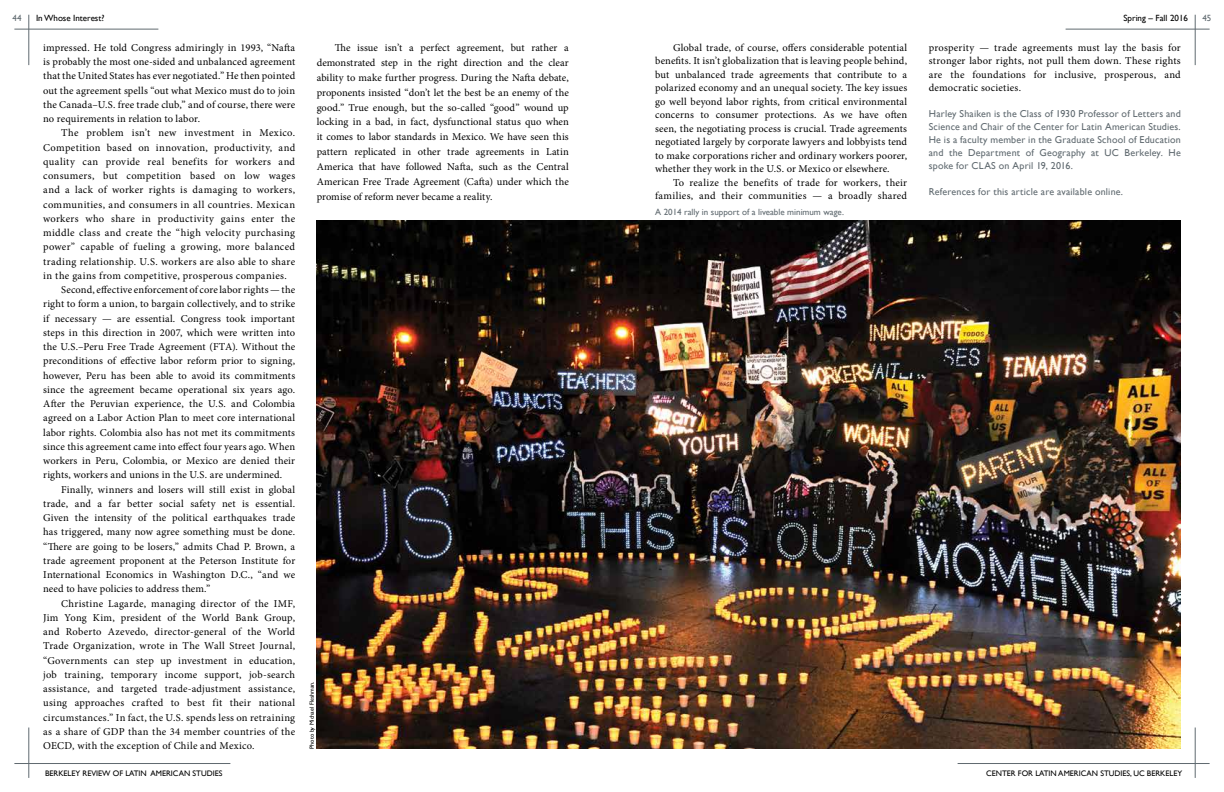
<style>
.page{position:relative;width:1224px;height:792px;background:#fff}
.page>*{position:absolute;margin:0;border:0;box-sizing:border-box;transform-origin:0 0}
.t1{font:10.5px/13.5px "Minion Pro";letter-spacing:.02em;color:#000;text-align:justify}
.t2{font:10px/13px "Gill Sans";letter-spacing:.02em;color:#606a70;text-align:justify}
.t3{font:9px "Gill Sans";color:#606a70}
.t4{font:9px "Gill Sans";color:#000}
.t5{font:8px "Gill Sans";color:#000}
.t6{font:6px "Gill Sans";color:#000}
</style>
<div class="page">
<hr style="left:14px;top:29px;width:144px;height:1px;background:#606a70">
<hr style="left:29px;top:15px;width:1px;height:50px;background:#606a70">
<hr style="left:14px;top:763px;width:216px;height:1px;background:#606a70">
<hr style="left:29px;top:728px;width:1px;height:50px;background:#606a70">
<hr style="left:958px;top:763px;width:252px;height:1px;background:#606a70">
<hr style="left:1195px;top:728px;width:1px;height:50px;background:#606a70">
<hr style="left:1066px;top:29px;width:144px;height:1px;background:#606a70">
<hr style="left:1195px;top:15px;width:1px;height:50px;background:#606a70">
<img style="left:317px;top:220px;width:864px;height:529px">
<p class="t3" style="left:13px;top:13px;width:10px">44</p>
<p class="t4" style="left:36px;top:13px;width:70px">In Whose Interest?</p>
<p class="t4" style="left:1123px;top:13px;width:66px">Spring – Fall 2016</p>
<p class="t3" style="left:1202px;top:13px;width:10px">45</p>
<p class="t1" style="left:655px;top:41px;width:254px;text-indent:18px">Global trade, of course, offers considerable potential benefits. It isn’t globalization that is leaving people behind, but unbalanced trade agreements that contribute to a polarized economy and an unequal society. The key issues go well beyond labor rights, from critical environmental concerns to consumer protections. As we have often seen, the negotiating process is crucial. Trade agreements negotiated largely by corporate lawyers and lobbyists tend to make corporations richer and ordinary workers poorer, whether they work in the U.S. or Mexico or elsewhere.</p>
<p class="t1" style="left:655px;top:176px;width:253px;text-align:right">To realize the benefits of trade for workers, their families, and their communities — a broadly shared</p>
<p class="t1" style="left:43px;top:40px;width:254px;line-height:14.2px">impressed. He told Congress admiringly in 1993, “Nafta is probably the most one-sided and unbalanced agreement that the United States has ever negotiated.” He then pointed out the agreement spells “out what Mexico must do to join the Canada–U.S. free trade club,” and of course, there were no requirements in relation to labor.</p>
<p class="t1" style="left:61px;top:126px;width:236px">The problem isn’t new investment in Mexico.</p>
<p class="t1" style="left:43px;top:141px;width:254px">Competition based on innovation, productivity, and</p>
<p class="t1" style="left:43px;top:155px;width:253px">quality can provide real benefits for workers and</p>
<p class="t1" style="left:43px;top:169px;width:254px">consumers, but competition based on low wages</p>
<p class="t1" style="left:43px;top:183px;width:253px">and a lack of worker rights is damaging to workers,</p>
<p class="t1" style="left:43px;top:198px;width:253px">communities, and consumers in all countries. Mexican</p>
<p class="t1" style="left:43px;top:212px;width:254px">workers who share in productivity gains enter the</p>
<p class="t1" style="left:43px;top:226px;width:253px">middle class and create the “high velocity purchasing</p>
<p class="t1" style="left:43px;top:240px;width:254px">power” capable of fueling a growing, more balanced</p>
<p class="t1" style="left:43px;top:255px;width:254px">trading relationship. U.S. workers are also able to share</p>
<p class="t1" style="left:43px;top:269px;width:245px">in the gains from competitive, prosperous companies.</p>
<p class="t1" style="left:61px;top:283px;width:235px">Second, effective enforcement of core labor rights — the</p>
<p class="t1" style="left:43px;top:297px;width:253px">right to form a union, to bargain collectively, and to strike</p>
<p class="t1" style="left:43px;top:312px;width:253px">if necessary — are essential. Congress took important</p>
<p class="t1" style="left:43px;top:326px;width:253px">steps in this direction in 2007, which were written into</p>
<p class="t1" style="left:43px;top:340px;width:254px">the U.S.–Peru Free Trade Agreement (FTA). Without the</p>
<p class="t1" style="left:43px;top:354px;width:253px">preconditions of effective labor reform prior to signing,</p>
<p class="t1" style="left:43px;top:368px;width:254px">however, Peru has been able to avoid its commitments</p>
<p class="t1" style="left:43px;top:383px;width:253px">since the agreement became operational six years ago.</p>
<p class="t1" style="left:43px;top:397px;width:253px">After the Peruvian experience, the U.S. and Colombia</p>
<p class="t1" style="left:43px;top:411px;width:253px">agreed on a Labor Action Plan to meet core international</p>
<p class="t1" style="left:43px;top:425px;width:253px">labor rights. Colombia also has not met its commitments</p>
<p class="t1" style="left:43px;top:440px;width:253px">since this agreement came into effect four years ago. When</p>
<p class="t1" style="left:43px;top:454px;width:254px">workers in Peru, Colombia, or Mexico are denied their</p>
<p class="t1" style="left:43px;top:468px;width:241px">rights, workers and unions in the U.S. are undermined.</p>
<p class="t1" style="left:61px;top:482px;width:236px">Finally, winners and losers will still exist in global</p>
<p class="t1" style="left:43px;top:497px;width:254px">trade, and a far better social safety net is essential.</p>
<p class="t1" style="left:43px;top:511px;width:254px">Given the intensity of the political earthquakes trade</p>
<p class="t1" style="left:43px;top:525px;width:253px">has triggered, many now agree something must be done.</p>
<p class="t1" style="left:43px;top:539px;width:253px">“There are going to be losers,” admits Chad P. Brown, a</p>
<p class="t1" style="left:43px;top:554px;width:254px">trade agreement proponent at the Peterson Institute for</p>
<p class="t1" style="left:43px;top:568px;width:254px">International Economics in Washington D.C., “and we</p>
<p class="t1" style="left:43px;top:582px;width:169px">need to have policies to address them.”</p>
<p class="t1" style="left:61px;top:596px;width:236px">Christine Lagarde, managing director of the IMF,</p>
<p class="t1" style="left:43px;top:611px;width:254px">Jim Yong Kim, president of the World Bank Group,</p>
<p class="t1" style="left:43px;top:625px;width:253px">and Roberto Azevedo, director-general of the World</p>
<p class="t1" style="left:43px;top:639px;width:253px">Trade Organization, wrote in The Wall Street Journal,</p>
<p class="t1" style="left:43px;top:653px;width:254px">“Governments can step up investment in education,</p>
<p class="t1" style="left:43px;top:668px;width:254px">job training, temporary income support, job-search</p>
<p class="t1" style="left:43px;top:682px;width:253px">assistance, and targeted trade-adjustment assistance,</p>
<p class="t1" style="left:43px;top:696px;width:253px">using approaches crafted to best fit their national</p>
<p class="t1" style="left:43px;top:710px;width:254px">circumstances.” In fact, the U.S. spends less on retraining</p>
<p class="t1" style="left:43px;top:725px;width:253px">as a share of GDP than the 34 member countries of the</p>
<p class="t1" style="left:43px;top:739px;width:213px">OECD, with the exception of Chile and Mexico.</p>
<p class="t1" style="left:929px;top:41px;width:254px">prosperity — trade agreements must lay the basis for stronger labor rights, not pull them down. These rights are the foundations for inclusive, prosperous, and democratic societies.</p>
<p class="t2" style="left:929px;top:108px;width:254px">Harley Shaiken is the Class of 1930 Professor of Letters and Science and Chair of the Center for Latin American Studies.<br>He is a faculty member in the Graduate School of Education and the Department of Geography at UC Berkeley. He spoke for CLAS on April 19, 2016.</p>
<p class="t2" style="left:929px;top:186px;width:196px">References for this article are available online.</p>
<p class="t1" style="left:317px;top:40px;width:254px;line-height:14.9px;text-indent:18px">The issue isn’t a perfect agreement, but rather a demonstrated step in the right direction and the clear ability to make further progress. During the Nafta debate, proponents insisted “don’t let the best be an enemy of the good.” True enough, but the so-called “good” wound up locking in a bad, in fact, dysfunctional status quo when it comes to labor standards in Mexico. We have seen this pattern replicated in other trade agreements in Latin America that have followed Nafta, such as the Central American Free Trade Agreement (Cafta) under which the promise of reform never became a reality.</p>
<p class="t3" style="left:655px;top:207px;width:190px">A 2014 rally in support of a liveable minimum wage.</p>
<p class="t6" style="left:308px;top:749px;width:69px;rotate:-90deg">Photo by Michael Fleshman.</p>
<p class="t5" style="left:45px;top:769px;width:179px">BERKELEY REVIEW OF LATIN AMERICAN STUDIES</p>
<p class="t5" style="left:986px;top:769px;width:198px">CENTER FOR LATIN AMERICAN STUDIES, UC BERKELEY</p>
</div>
